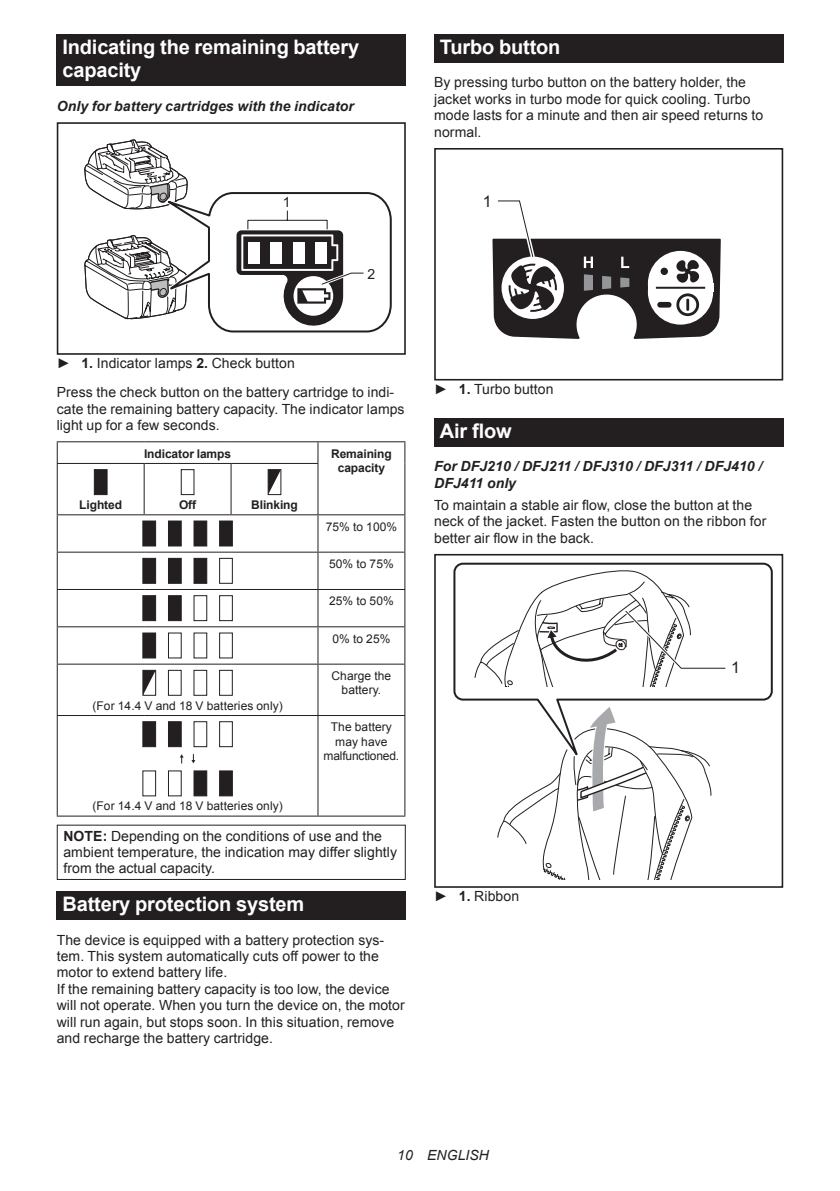
<style>
.page{position:relative;width:840px;height:1191px;background:#fff}
.page>*{position:absolute;margin:0;border:0;box-sizing:border-box;transform-origin:0 0}
.t1{font:700 20px/23.4px "Arial";letter-spacing:-.01em;color:#fff}
.t2{font:16px "Arial";color:#231f20}
.t3{font:14px/16.4px "Arial";letter-spacing:.005em;color:#231f20}
.t4{font:italic 700 14px/16.4px "Arial";letter-spacing:.005em;color:#231f20}
.t5{font:italic 14px "Arial";letter-spacing:.005em;color:#231f20}
.t6{font:12px/14px "Arial";letter-spacing:.005em;color:#231f20;text-align:center}
.t7{font:700 12px/14px "Arial";letter-spacing:-.01em;color:#231f20;text-align:center}
.s1{font-weight:700}
</style>
<div class="page">
<div style="left:57px;top:34px;width:348px;height:52px;background:#231f20"></div>
<svg style="left:84px;top:122px;width:308px;height:233px"></svg>
<hr style="left:57px;top:441px;width:87px;height:1px;background:#231f20">
<svg style="left:57px;top:442px;width:1px;height:21px"></svg>
<hr style="left:144px;top:441px;width:87px;height:1px;background:#231f20">
<hr style="left:231px;top:441px;width:87px;height:1px;background:#231f20">
<hr style="left:318px;top:441px;width:87px;height:1px;background:#231f20">
<svg style="left:317px;top:442px;width:1px;height:21px"></svg>
<svg style="left:404px;top:442px;width:1px;height:21px"></svg>
<hr style="left:57px;top:463px;width:87px;height:1px;background:#231f20">
<hr style="left:57px;top:464px;width:1px;height:50px;background:#231f20">
<hr style="left:144px;top:463px;width:87px;height:1px;background:#231f20">
<hr style="left:144px;top:464px;width:1px;height:50px;background:#231f20">
<hr style="left:231px;top:463px;width:87px;height:1px;background:#231f20">
<hr style="left:230px;top:464px;width:1px;height:50px;background:#231f20">
<hr style="left:317px;top:464px;width:1px;height:50px;background:#231f20">
<hr style="left:404px;top:463px;width:1px;height:51px;background:#231f20">
<hr style="left:57px;top:514px;width:87px;height:1px;background:#231f20">
<hr style="left:57px;top:515px;width:1px;height:36px;background:#231f20">
<hr style="left:144px;top:514px;width:87px;height:1px;background:#231f20">
<hr style="left:231px;top:514px;width:87px;height:1px;background:#231f20">
<hr style="left:318px;top:514px;width:87px;height:1px;background:#231f20">
<hr style="left:317px;top:515px;width:1px;height:36px;background:#231f20">
<hr style="left:404px;top:515px;width:1px;height:36px;background:#231f20">
<hr style="left:57px;top:551px;width:87px;height:1px;background:#231f20">
<hr style="left:57px;top:552px;width:1px;height:37px;background:#231f20">
<hr style="left:144px;top:551px;width:87px;height:1px;background:#231f20">
<hr style="left:231px;top:551px;width:87px;height:1px;background:#231f20">
<hr style="left:318px;top:551px;width:87px;height:1px;background:#231f20">
<hr style="left:317px;top:552px;width:1px;height:37px;background:#231f20">
<hr style="left:404px;top:552px;width:1px;height:37px;background:#231f20">
<hr style="left:57px;top:589px;width:87px;height:1px;background:#231f20">
<hr style="left:57px;top:590px;width:1px;height:36px;background:#231f20">
<hr style="left:144px;top:589px;width:87px;height:1px;background:#231f20">
<hr style="left:231px;top:589px;width:87px;height:1px;background:#231f20">
<hr style="left:318px;top:589px;width:87px;height:1px;background:#231f20">
<hr style="left:317px;top:590px;width:1px;height:36px;background:#231f20">
<hr style="left:404px;top:590px;width:1px;height:36px;background:#231f20">
<hr style="left:57px;top:626px;width:87px;height:1px;background:#231f20">
<hr style="left:57px;top:627px;width:1px;height:36px;background:#231f20">
<hr style="left:144px;top:626px;width:87px;height:1px;background:#231f20">
<hr style="left:231px;top:626px;width:87px;height:1px;background:#231f20">
<hr style="left:318px;top:626px;width:87px;height:1px;background:#231f20">
<hr style="left:317px;top:627px;width:1px;height:36px;background:#231f20">
<hr style="left:404px;top:627px;width:1px;height:36px;background:#231f20">
<hr style="left:57px;top:663px;width:87px;height:1px;background:#231f20">
<hr style="left:57px;top:664px;width:1px;height:51px;background:#231f20">
<hr style="left:144px;top:663px;width:87px;height:1px;background:#231f20">
<hr style="left:231px;top:663px;width:87px;height:1px;background:#231f20">
<hr style="left:318px;top:663px;width:87px;height:1px;background:#231f20">
<hr style="left:317px;top:664px;width:1px;height:51px;background:#231f20">
<hr style="left:404px;top:664px;width:1px;height:51px;background:#231f20">
<hr style="left:57px;top:715px;width:87px;height:1px;background:#231f20">
<hr style="left:57px;top:716px;width:1px;height:99px;background:#231f20">
<hr style="left:144px;top:715px;width:87px;height:1px;background:#231f20">
<hr style="left:231px;top:715px;width:87px;height:1px;background:#231f20">
<hr style="left:318px;top:715px;width:87px;height:1px;background:#231f20">
<hr style="left:317px;top:716px;width:1px;height:99px;background:#231f20">
<hr style="left:404px;top:716px;width:1px;height:99px;background:#231f20">
<hr style="left:57px;top:815px;width:87px;height:1px;background:#231f20">
<hr style="left:144px;top:815px;width:87px;height:1px;background:#231f20">
<hr style="left:231px;top:815px;width:87px;height:1px;background:#231f20">
<hr style="left:318px;top:815px;width:87px;height:1px;background:#231f20">
<svg style="left:94px;top:469px;width:13px;height:26px"></svg>
<svg style="left:181px;top:469px;width:13px;height:26px"></svg>
<svg style="left:267px;top:469px;width:14px;height:26px"></svg>
<svg style="left:142px;top:520px;width:14px;height:26px"></svg>
<svg style="left:168px;top:520px;width:14px;height:26px"></svg>
<svg style="left:193px;top:520px;width:15px;height:26px"></svg>
<svg style="left:219px;top:520px;width:14px;height:26px"></svg>
<svg style="left:142px;top:558px;width:14px;height:26px"></svg>
<svg style="left:168px;top:558px;width:14px;height:26px"></svg>
<svg style="left:193px;top:558px;width:40px;height:26px"></svg>
<svg style="left:142px;top:595px;width:14px;height:26px"></svg>
<svg style="left:168px;top:595px;width:65px;height:26px"></svg>
<svg style="left:142px;top:632px;width:91px;height:26px"></svg>
<svg style="left:142px;top:670px;width:91px;height:26px"></svg>
<svg style="left:142px;top:721px;width:91px;height:75px"></svg>
<div style="left:57px;top:824px;width:348px;height:56px;border:1px solid #231f20"></div>
<div style="left:57px;top:891px;width:348px;height:28px;background:#231f20"></div>
<div style="left:434px;top:34px;width:348px;height:29px;background:#231f20"></div>
<div style="left:434px;top:148px;width:348px;height:232px;border:2px solid #231f20"></div>
<svg style="left:492px;top:200px;width:228px;height:139px"></svg>
<div style="left:434px;top:418px;width:348px;height:28px;background:#231f20"></div>
<svg style="left:453px;top:562px;width:320px;height:145px"></svg>
<svg style="left:497px;top:707px;width:214px;height:172px"></svg>
<div style="left:434px;top:859px;width:73px;height:28px;background:#fff"></div>
<div style="left:434px;top:554px;width:348px;height:333px;border:2px solid #231f20"></div>
<svg style="left:474px;top:568px;width:253px;height:118px"></svg>
<h1 class="t1" style="left:62px;top:36px;width:298px">Indicating the remaining battery capacity</h1>
<p class="t4" style="left:57px;top:98px;width:298px">Only for battery cartridges with the indicator</p>
<p class="t3" style="left:282px;top:194px;width:9px">1</p>
<p class="t3" style="left:367px;top:266px;width:9px">2</p>
<h1 class="t1" style="left:439px;top:36px;width:122px">Turbo button</h1>
<p class="t3" style="left:434px;top:74px;width:330px">By pressing turbo button on the battery holder, the jacket works in turbo mode for quick cooling. Turbo mode lasts for a minute and then air speed returns to normal.</p>
<p class="t2" style="left:482px;top:190px;width:10px">1</p>
<p class="t3" style="left:57px;top:349px;width:339px;line-height:28.8px">► <span class="s1">1.</span> Indicator lamps <span class="s1">2.</span> Check button<br>Press the check button on the battery cartridge to indi-</p>
<p class="t3" style="left:57px;top:400px;width:349px">cate the remaining battery capacity. The indicator lamps light up for a few seconds.</p>
<p class="t7" style="left:144px;top:447px;width:88px">Indicator lamps</p>
<p class="t7" style="left:331px;top:447px;width:62px">Remaining capacity</p>
<p class="t7" style="left:79px;top:498px;width:44px">Lighted</p>
<p class="t7" style="left:179px;top:498px;width:19px">Off</p>
<p class="t7" style="left:251px;top:498px;width:48px">Blinking</p>
<p class="t6" style="left:325px;top:520px;width:73px">75% to 100%</p>
<p class="t6" style="left:329px;top:557px;width:66px">50% to 75%</p>
<p class="t6" style="left:329px;top:594px;width:66px">25% to 50%</p>
<p class="t6" style="left:332px;top:631px;width:59px">0% to 25%</p>
<p class="t6" style="left:92px;top:698px;width:192px">(For 14.4 V and 18 V batteries only)</p>
<p class="t6" style="left:92px;top:799px;width:192px">(For 14.4 V and 18 V batteries only)</p>
<p class="t6" style="left:331px;top:669px;width:61px">Charge the battery.</p>
<p class="t6" style="left:323px;top:720px;width:77px">The battery may have malfunctioned.</p>
<p class="t3" style="left:63px;top:827px;width:335px"><span class="s1">NOTE:</span> Depending on the conditions of use and the ambient temperature, the indication may differ slightly from the actual capacity.</p>
<h1 class="t1" style="left:62px;top:893px;width:243px">Battery protection system</h1>
<p class="t3" style="left:57px;top:931px;width:349px">The device is equipped with a battery protection sys&shy;tem. This system automatically cuts off power to the motor to extend battery life.<br>If the remaining battery capacity is too low, the device will not operate. When you turn the device on, the motor will run again, but stops soon. In this situation, remove and recharge the battery cartridge.</p>
<p class="t3" style="left:434px;top:381px;width:121px">► <span class="s1">1.</span> Turbo button</p>
<h1 class="t1" style="left:439px;top:420px;width:73px">Air flow</h1>
<p class="t4" style="left:434px;top:458px;width:329px">For DFJ210 / DFJ211 / DFJ310 / DFJ311 / DFJ410 /<br>DFJ411 only</p>
<p class="t3" style="left:434px;top:497px;width:333px">To maintain a stable air flow, close the button at the neck of the jacket. Fasten the button on the ribbon for better air flow in the back.</p>
<p class="t3" style="left:434px;top:888px;width:86px">► <span class="s1">1.</span> Ribbon</p>
<p class="t2" style="left:730px;top:657px;width:10px">1</p>
<p class="t5" style="left:397px;top:1146px;width:93px">10 ENGLISH</p>
</div>
